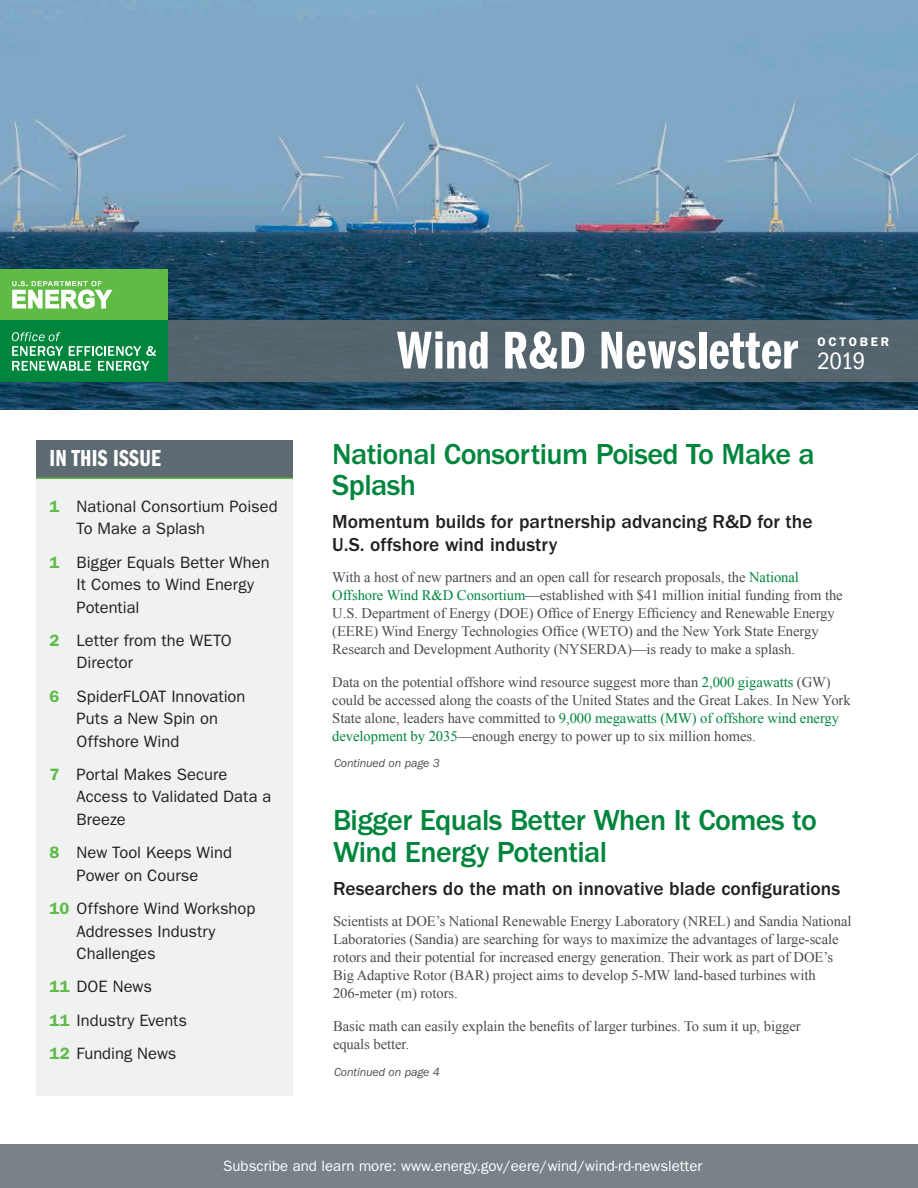
<style>
.page{position:relative;width:918px;height:1188px;background:#fff}
.page>*{position:absolute;margin:0;border:0;box-sizing:border-box;transform-origin:0 0}
.caption_reverse{font:55.05px "ITC Franklin Gothic Std Dm Cp";letter-spacing:.01em;color:#fff}
.t1{font:500 30px/31.5px "ITC Franklin Gothic Std";letter-spacing:-.02em;color:#00853d}
.caption_reverse-2{font:condensed 24.6px "ITC Franklin Gothic Std";color:#fff}
.caption_reverse-3{font:24px "ITC Franklin Gothic Std Dm Cp";letter-spacing:.01em;color:#fff}
.t2{font:500 19.5px/22.5px "ITC Franklin Gothic Std";color:#231f20}
.TOCs{font:16.5px/22.5px "ITC Franklin Gothic Std";color:#231f20}
.t3{font:15px "ITC Franklin Gothic Std";color:#fff}
.body_text{font:14.7px/18px "Times New Roman";letter-spacing:-.005em;color:#4b4c4d}
.caption_reverse-4{font:600 12.6px "ITC Franklin Gothic Std";letter-spacing:.215em;color:#fff}
.body_text-2{font:italic 12px "ITC Franklin Gothic Std";letter-spacing:-.005em;color:#4b4c4d}
.s1{color:#00853d}
.s2{font-weight:600;color:#5dbb46}
</style>
<div class="page">
<div style="left:0;top:1145px;width:918px;height:43px;background:#788288"></div>
<div style="left:36px;top:473px;width:257px;height:623px;background:#eff2f1"></div>
<div style="left:36px;top:440px;width:257px;height:39px;background:#5e6a71"></div>
<hr style="left:36px;top:478px;width:257px;height:1px;background:#60bb46">
<img style="left:0;top:0;width:918px;height:410px">
<div style="left:0;top:320px;width:918px;height:62px;background:#55646e"></div>
<div style="left:0;top:269px;width:167px;height:52px;background:#60bb46"></div>
<svg style="left:12px;top:281px;width:101px;height:28px"></svg>
<div style="left:0;top:320px;width:167px;height:62px;background:#00853d"></div>
<svg style="left:12px;top:332px;width:144px;height:39px"></svg>
<p class="caption_reverse" style="left:397px;top:320px;width:403px">Wind R&amp;D Newsletter</p>
<p class="caption_reverse-4" style="left:818px;top:335px;width:73px">OCTOBER</p>
<p class="caption_reverse-2" style="left:818px;top:347px;width:49px">2019</p>
<p class="caption_reverse-3" style="left:50px;top:445px;width:113px">IN THIS ISSUE</p>
<p class="t1" style="left:332px;top:438px;width:484px">National Consortium Poised To Make a<br>Splash</p>
<h2 class="t2" style="left:332px;top:511px;width:482px">Momentum builds for partnership advancing R&amp;D for the<br>U.S. offshore wind industry</h2>
<p class="body_text" style="left:332px;top:568px;width:512px">With a host of new partners and an open call for research proposals, the <span class="s1">National Offshore Wind R&amp;D Consortium</span>—established with $41 million initial funding from the U.S. Department of Energy (DOE) Office of Energy Efficiency and Renewable Energy (EERE) Wind Energy Technologies Office (WETO) and the New York State Energy Research and Development Authority (NYSERDA)—is ready to make a splash.</p>
<p class="body_text" style="left:332px;top:673px;width:520px">Data on the potential offshore wind resource suggest more than <span class="s1">2,000 gigawatts</span> (GW) could be accessed along the coasts of the United States and the Great Lakes. In New York State alone, leaders have committed to <span class="s1">9,000 megawatts (MW) of offshore wind energy development by 2035</span>—enough energy to power up to six million homes.</p>
<p class="TOCs" style="left:77px;top:495px;width:203px;text-indent:-27px"><span class="s2">1</span> National Consortium Poised<br>To Make a Splash</p>
<p class="TOCs" style="left:77px;top:551px;width:195px;text-indent:-27px"><span class="s2">1</span> Bigger Equals Better When<br>It Comes to Wind Energy<br>Potential</p>
<p class="TOCs" style="left:77px;top:629px;width:157px;text-indent:-27px"><span class="s2">2</span> Letter from the WETO<br>Director</p>
<p class="TOCs" style="left:77px;top:685px;width:170px;text-indent:-27px"><span class="s2">6</span> SpiderFLOAT Innovation<br>Puts a New Spin on<br>Offshore Wind</p>
<p class="TOCs" style="left:77px;top:763px;width:196px;text-indent:-27px"><span class="s2">7</span> Portal Makes Secure<br>Access to Validated Data a<br>Breeze</p>
<p class="TOCs" style="left:50px;top:842px;width:184px;text-align:center"><span class="s2">8</span> New Tool Keeps Wind<br>Power on Course</p>
<p class="TOCs" style="left:77px;top:897px;width:180px;text-indent:-27px"><span class="s2">10</span> Offshore Wind Workshop<br>Addresses Industry<br>Challenges</p>
<p class="TOCs" style="left:50px;top:976px;width:104px"><span class="s2">11</span> DOE News</p>
<p class="TOCs" style="left:50px;top:1009px;width:139px"><span class="s2">11</span> Industry Events</p>
<p class="TOCs" style="left:50px;top:1042px;width:128px"><span class="s2">12</span> Funding News</p>
<p class="body_text-2" style="left:334px;top:757px;width:107px">Continued on page 3</p>
<p class="t1" style="left:333px;top:805px;width:486px">Bigger Equals Better When It Comes to<br>Wind Energy Potential</p>
<h2 class="t2" style="left:333px;top:877px;width:509px">Researchers do the math on innovative blade configurations</h2>
<p class="body_text" style="left:333px;top:912px;width:520px">Scientists at DOE’s National Renewable Energy Laboratory (NREL) and Sandia National Laboratories (Sandia) are searching for ways to maximize the advantages of large-scale rotors and their potential for increased energy generation. Their work as part of DOE’s Big Adaptive Rotor (BAR) project aims to develop 5-MW land-based turbines with 206-meter (m) rotors.</p>
<p class="body_text" style="left:333px;top:1017px;width:469px">Basic math can easily explain the benefits of larger turbines. To sum it up, bigger equals better.</p>
<p class="body_text-2" style="left:334px;top:1066px;width:107px">Continued on page 4</p>
<p class="t3" style="left:223px;top:1158px;width:481px">Subscribe and learn more: www.energy.gov/eere/wind/wind-rd-newsletter</p>
</div>
